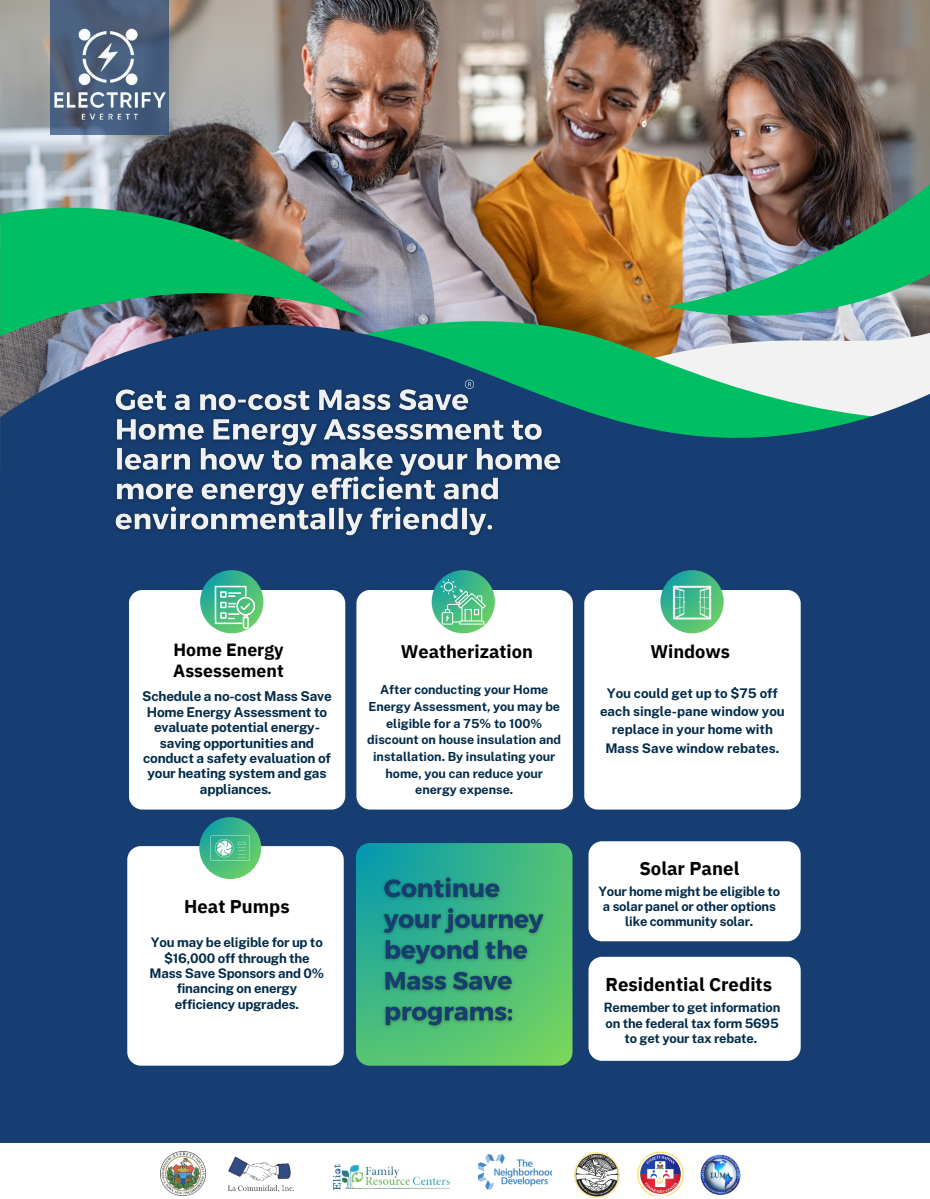
<style>
.page{position:relative;width:930px;height:1199px;background:#fff}
.page>*{position:absolute;margin:0;border:0;box-sizing:border-box;transform-origin:0 0}
.t1{font:700 18.6px "IBM Plex Sans";color:#000}
.t2{font:700 18.45px "IBM Plex Sans";color:#000}
.t3{font:700 18.3px "IBM Plex Sans";color:#000}
.t4{font:700 17.7px/21px "IBM Plex Sans";color:#000}
.t5{font:700 13.5px/15.5px "Public Sans";letter-spacing:-.015em;color:#012b49;text-align:center}
.t6{font:700 13.35px/18.5px "Public Sans";color:#012b49;text-align:center}
.t7{font:700 13.2px/15.3px "Public Sans";letter-spacing:-.015em;color:#012b49;text-align:center}
.t8{font:700 12.9px/15.3px "Public Sans";letter-spacing:-.015em;color:#012b49;text-align:center}
.t9{font:700 12.45px/16.6px "Public Sans";color:#012b49;text-align:center}
</style>
<div class="page">
<div style="left:0;top:0;width:929px;height:1198px;background:#173e72"></div>
<img style="left:276px;top:0;width:653px;height:311px">
<div style="left:0;top:1143px;width:929px;height:55px;background:#fff"></div>
<svg style="left:445px;top:235px;width:221px;height:76px;background:#b07b43"></svg>
<svg style="left:0;top:315px;width:929px;height:178px"></svg>
<img style="left:666px;top:183px;width:263px;height:160px">
<img style="left:0;top:183px;width:364px;height:153px">
<div style="left:129px;top:590px;width:216px;height:219px;background:#fff;border-radius:14px"></div>
<div style="left:356px;top:590px;width:216px;height:219px;background:#fff;border-radius:14px"></div>
<div style="left:584px;top:590px;width:216px;height:219px;background:#fff;border-radius:14px"></div>
<svg style="left:200px;top:570px;width:63px;height:63px"></svg>
<svg style="left:215px;top:585px;width:40px;height:44px;background:#7ccfa2"></svg>
<svg style="left:431px;top:570px;width:64px;height:63px"></svg>
<svg style="left:440px;top:578px;width:45px;height:46px;background:#60c39b"></svg>
<svg style="left:660px;top:570px;width:63px;height:63px;background:#46b984"></svg>
<svg style="left:672px;top:585px;width:39px;height:34px"></svg>
<div style="left:127px;top:845px;width:216px;height:220px;background:#fff;border-radius:14px"></div>
<div style="left:588px;top:841px;width:212px;height:100px;background:#fff;border-radius:14px"></div>
<svg style="left:199px;top:817px;width:62px;height:61px;background:#43b883"></svg>
<svg style="left:210px;top:835px;width:40px;height:25px"></svg>
<img style="left:637px;top:1151px;width:46px;height:47px">
<img style="left:333px;top:1164px;width:118px;height:27px">
<img style="left:700px;top:1154px;width:41px;height:42px">
<img style="left:160px;top:1151px;width:45px;height:43px">
<img style="left:574px;top:1152px;width:45px;height:44px">
<img style="left:478px;top:1154px;width:73px;height:35px">
<img style="left:228px;top:1156px;width:67px;height:37px">
<img style="left:0;top:0;width:276px;height:245px">
<img style="left:108px;top:380px;width:461px;height:157px">
<svg style="left:356px;top:843px;width:216px;height:222px;background:#46bb7e"></svg>
<img style="left:377px;top:872px;width:173px;height:160px">
<svg style="left:465px;top:379px;width:9px;height:9px"></svg>
<div style="left:588px;top:956px;width:212px;height:104px;background:#fff;border-radius:14px"></div>
<p class="t4" style="left:173px;top:638px;width:112px">Home Energy<br>Assessement</p>
<p class="t3" style="left:400px;top:638px;width:134px">Weatherization</p>
<h3 class="t3" style="left:650px;top:638px;width:81px">Windows</h3>
<p class="t9" style="left:367px;top:681px;width:195px">After conducting your Home<br>Energy Assessment, you may be eligible for a 75% to 100% discount on house insulation and installation. By insulating your home, you can reduce your energy expense.</p>
<p class="t6" style="left:600px;top:683px;width:186px">You could get up to $75 off each single-pane window you replace in your home with<br>Mass Save window rebates.</p>
<h3 class="t5" style="left:142px;top:688px;width:191px">Schedule a no-cost Mass Save<br>Home Energy Assessment to evaluate potential energy&shy;saving opportunities and conduct a safety evaluation of your heating system and gas appliances.</h3>
<p class="t2" style="left:184px;top:893px;width:107px">Heat Pumps</p>
<p class="t7" style="left:150px;top:934px;width:176px">You may be eligible for up to $16,000 off through the<br>Mass Save Sponsors and 0% financing on energy efficiency upgrades.</p>
<p class="t1" style="left:639px;top:855px;width:101px">Solar Panel</p>
<h3 class="t8" style="left:598px;top:883px;width:183px">Your home might be eligible to a solar panel or other options like community solar.</h3>
<p class="t1" style="left:605px;top:971px;width:168px">Residential Credits</p>
<h3 class="t8" style="left:603px;top:999px;width:178px">Remember to get information on the federal tax form 5695 to get your tax rebate.</h3>
</div>
